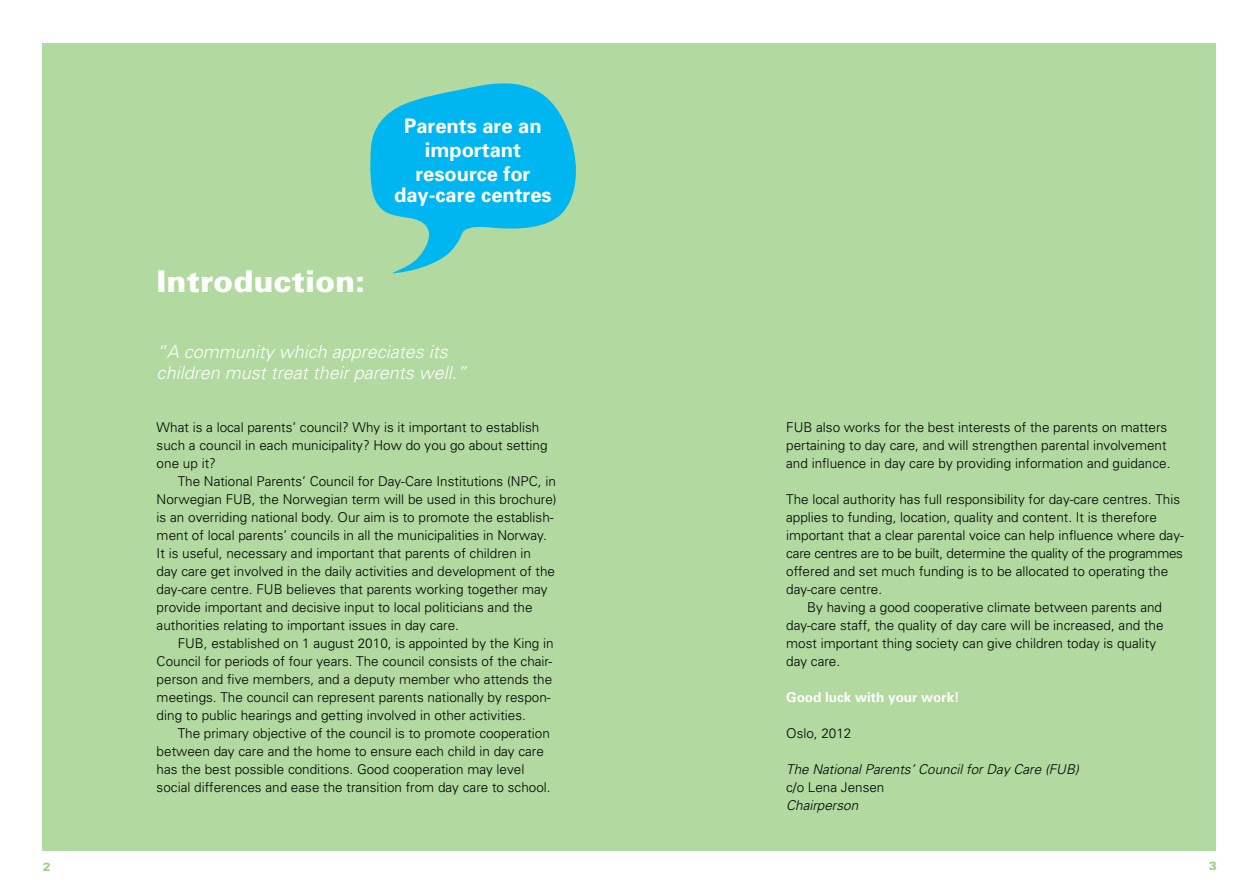
<style>
.page{position:relative;width:1259px;height:893px;background:#fff}
.page>*{position:absolute;margin:0;border:0;box-sizing:border-box;transform-origin:0 0}
.t1{font:900 30px "Univers";color:#fff}
.t2{font:700 20.1px/24px "Univers";color:#fff;text-align:center}
.t3{font:italic 300 18px/21px "Univers";color:#fff}
.t4{font:300 13.5px/18px "Univers";color:#000}
.t5{font:300 13.5px "Univers";letter-spacing:-.02em;color:#000}
.t6{font:italic 300 13.5px "Univers";color:#000}
.t7{font:700 13.5px "Univers";color:#fff}
.t8{font:900 12px "Univers";color:#9fd18a}
</style>
<div class="page">
<div style="left:43px;top:43px;width:1173px;height:807px;background:#b1d9a0"></div>
<svg style="left:370px;top:83px;width:206px;height:190px"></svg>
<h1 class="t1" style="left:157px;top:263px;width:210px">Introduction:</h1>
<h2 class="t2" style="left:404px;top:113px;width:139px">Parents are an important resource for</h2>
<h2 class="t2" style="left:394px;top:182px;width:159px">day-care centres</h2>
<h3 class="t3" style="left:157px;top:341px;width:312px">“A community which appreciates its children must treat their parents well.”</h3>
<p class="t4" style="left:157px;top:418px;width:392px">What is a local parents’ council? Why is it important to establish such a council in each municipality? How do you go about setting one up it?</p>
<p class="t4" style="left:157px;top:472px;width:401px;text-indent:21px">The National Parents’ Council for Day-Care Institutions (NPC, in Norwegian FUB, the Norwegian term will be used in this brochure) is an overriding national body. Our aim is to promote the establish&shy;ment of local parents’ councils in all the municipalities in Norway.<br>It is useful, necessary and important that parents of children in<br>day care get involved in the daily activities and development of the day-care centre. FUB believes that parents working together may provide important and decisive input to local politicians and the authorities relating to important issues in day care.</p>
<p class="t4" style="left:157px;top:634px;width:398px;text-indent:21px">FUB, established on 1 august 2010, is appointed by the King in Council for periods of four years. The council consists of the chair&shy;person and five members, and a deputy member who attends the meetings. The council can represent parents nationally by respon&shy;ding to public hearings and getting involved in other activities.</p>
<p class="t4" style="left:157px;top:724px;width:395px;text-indent:21px">The primary objective of the council is to promote cooperation between day care and the home to ensure each child in day care has the best possible conditions. Good cooperation may level social differences and ease the transition from day care to school.</p>
<p class="t4" style="left:786px;top:418px;width:386px">FUB also works for the best interests of the parents on matters pertaining to day care, and will strengthen parental involvement and influence in day care by providing information and guidance.</p>
<p class="t4" style="left:786px;top:490px;width:395px">The local authority has full responsibility for day-care centres. This</p>
<p class="t4" style="left:786px;top:508px;width:372px">applies to funding, location, quality and content. It is therefore</p>
<p class="t4" style="left:786px;top:526px;width:399px">important that a clear parental voice can help influence where day-</p>
<p class="t5" style="left:786px;top:545px;width:398px">care centres are to be built, determine the quality of the programmes</p>
<p class="t4" style="left:786px;top:562px;width:383px">offered and set much funding is to be allocated to operating the</p>
<p class="t4" style="left:786px;top:580px;width:98px">day-care centre.</p>
<p class="t4" style="left:807px;top:598px;width:356px">By having a good cooperative climate between parents and</p>
<p class="t4" style="left:786px;top:616px;width:379px">day-care staff, the quality of day care will be increased, and the</p>
<p class="t4" style="left:786px;top:634px;width:371px">most important thing society can give children today is quality</p>
<p class="t4" style="left:786px;top:652px;width:56px">day care.</p>
<p class="t7" style="left:786px;top:688px;width:175px">Good luck with your work!</p>
<p class="t4" style="left:786px;top:724px;width:67px">Oslo, 2012</p>
<p class="t6" style="left:786px;top:761px;width:294px">The National Parents’ Council for Day Care (FUB)</p>
<p class="t4" style="left:786px;top:778px;width:100px">c/o Lena Jensen</p>
<p class="t6" style="left:786px;top:797px;width:74px">Chairperson</p>
<p class="t8" style="left:43px;top:859px;width:10px">2</p>
<p class="t8" style="left:1208px;top:858px;width:10px">3</p>
</div>
